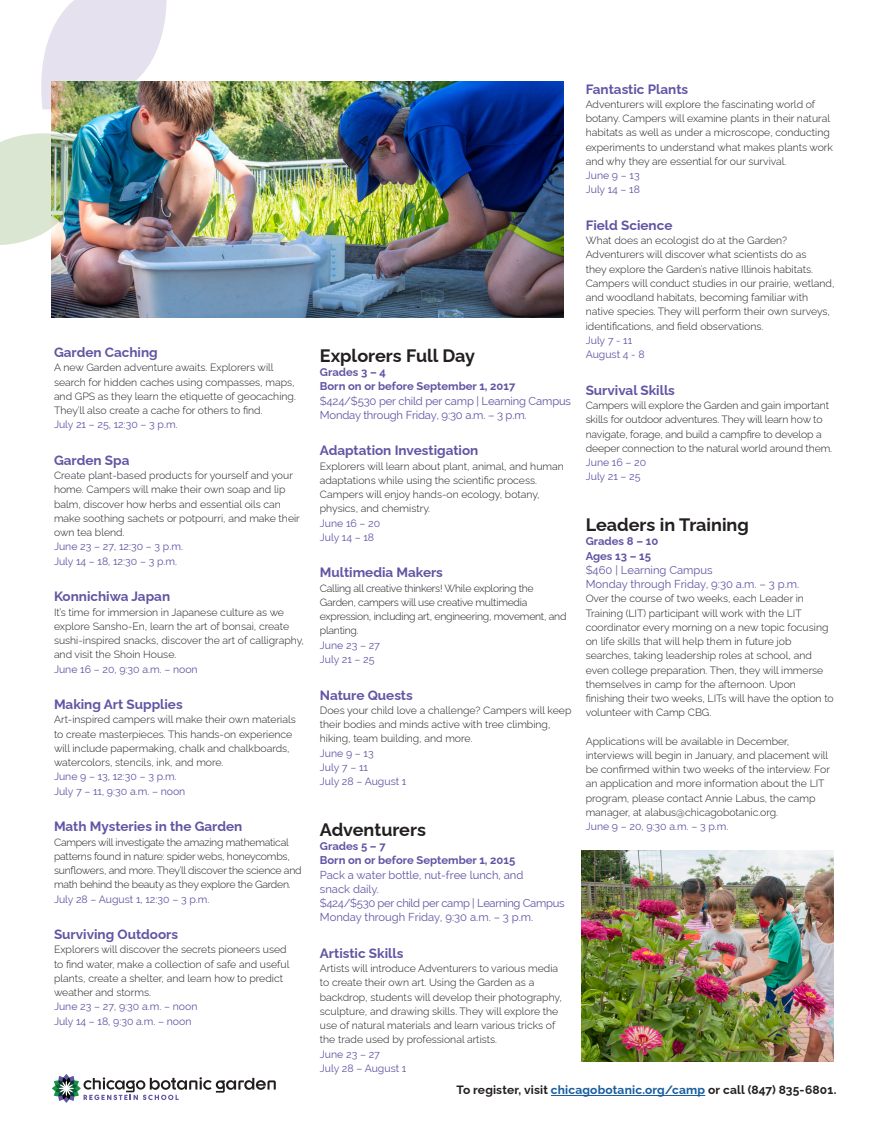
<style>
.page{position:relative;width:891px;height:1134px;background:#fff}
.page>*{position:absolute;margin:0;border:0;box-sizing:border-box;transform-origin:0 0}
.Subhead_2-Helvetica{font:700 18px "Raleway";color:#231f20}
.Subhead_2-Helvetica-2{font:700 13.5px "Raleway";color:#6156a4}
.t1{font:700 12px "Raleway";letter-spacing:.015em;color:#231f20}
.Subhead_2-Helvetica-3{font:11.25px/14.2px "Raleway";letter-spacing:-.015em;color:#6156a4}
.Subhead_2-Helvetica-4{font:300 10.5px/14.2px "Raleway";color:#231f20}
.Subhead_2-Helvetica-5{font:300 10.5px/14.2px "Raleway";letter-spacing:-.02em;color:#231f20}
.Subhead_2-Helvetica-6{font:300 10.5px/14.2px "Raleway";letter-spacing:-.025em;color:#231f20}
.s1{font-weight:400;color:#6156a4}
.s2{font-weight:700;color:#6155a3}
.s3{color:#175d9e}
</style>
<div class="page">
<hr style="left:551px;top:1095px;width:154px;height:1px;background:#175d9e">
<svg style="left:54px;top:1076px;width:222px;height:25px"></svg>
<img style="left:51px;top:81px;width:513px;height:237px">
<img style="left:581px;top:850px;width:253px;height:212px">
<img style="left:41px;top:0;width:134px;height:113px">
<img style="left:0;top:131px;width:97px;height:117px">
<p class="Subhead_2-Helvetica-2" style="left:54px;top:342px;width:105px">Garden Caching</p>
<p class="Subhead_2-Helvetica-4" style="left:54px;top:359px;width:243px">A new Garden adventure awaits. Explorers will search for hidden caches using compasses, maps, and GPS as they learn the etiquette of geocaching.<br>They’ll also create a cache for others to find.<br><span class="s1">July 21 – 25, 12:30 – 3 p.m.</span></p>
<p class="Subhead_2-Helvetica-2" style="left:54px;top:450px;width:77px">Garden Spa</p>
<p class="Subhead_2-Helvetica-4" style="left:54px;top:467px;width:247px">Create plant-based products for yourself and your home. Campers will make their own soap and lip balm, discover how herbs and essential oils can make soothing sachets or potpourri, and make their own tea blend.<br><span class="s1">June 23 – 27, 12:30 – 3 p.m.<br>July 14 – 18, 12:30 – 3 p.m.</span></p>
<p class="Subhead_2-Helvetica-2" style="left:54px;top:586px;width:118px">Konnichiwa Japan</p>
<p class="Subhead_2-Helvetica-4" style="left:54px;top:604px;width:252px">It’s time for immersion in Japanese culture as we explore Sansho-En, learn the art of bonsai, create sushi-inspired snacks, discover the art of calligraphy, and visit the Shoin House.<br><span class="s1">June 16 – 20, 9:30 a.m. – noon</span></p>
<p class="Subhead_2-Helvetica-2" style="left:54px;top:694px;width:130px">Making Art Supplies</p>
<p class="Subhead_2-Helvetica-4" style="left:54px;top:711px;width:243px">Art-inspired campers will make their own materials to create masterpieces. This hands-on experience will include papermaking, chalk and chalkboards, watercolors, stencils, ink, and more.<br><span class="s1">June 9 – 13, 12:30 – 3 p.m.<br>July 7 – 11, 9:30 a.m. – noon</span></p>
<p class="Subhead_2-Helvetica-2" style="left:54px;top:816px;width:190px">Math Mysteries in the Garden</p>
<p class="Subhead_2-Helvetica-5" style="left:54px;top:834px;width:249px">Campers will investigate the amazing mathematical patterns found in nature: spider webs, honeycombs, sunflowers, and more. They’ll discover the science and math behind the beauty as they explore the Garden.<br><span class="s1">July 28 – August 1, 12:30 – 3 p.m.</span></p>
<p class="Subhead_2-Helvetica-2" style="left:54px;top:924px;width:126px">Surviving Outdoors</p>
<p class="Subhead_2-Helvetica-4" style="left:54px;top:941px;width:237px">Explorers will discover the secrets pioneers used to find water, make a collection of safe and useful plants, create a shelter, and learn how to predict weather and storms.<br><span class="s1">June 23 – 27, 9:30 a.m. – noon<br>July 14 – 18, 9:30 a.m. – noon</span></p>
<p class="Subhead_2-Helvetica" style="left:320px;top:342px;width:157px">Explorers Full Day</p>
<p class="Subhead_2-Helvetica-3" style="left:320px;top:365px;width:253px"><span class="s2">Grades 3 – 4<br>Born on or before September 1, 2017 </span>$424/$530 per child per camp | Learning Campus<br>Monday through Friday, 9:30 a.m. – 3 p.m.</p>
<p class="Subhead_2-Helvetica-2" style="left:320px;top:440px;width:160px">Adaptation Investigation</p>
<p class="Subhead_2-Helvetica-4" style="left:320px;top:458px;width:245px">Explorers will learn about plant, animal, and human adaptations while using the scientific process.<br>Campers will enjoy hands-on ecology, botany, physics, and chemistry.<br><span class="s1">June 16 – 20<br>July 14 – 18</span></p>
<p class="Subhead_2-Helvetica-2" style="left:320px;top:562px;width:125px">Multimedia Makers</p>
<p class="Subhead_2-Helvetica-6" style="left:320px;top:580px;width:248px">Calling all creative thinkers! While exploring the<br>Garden, campers will use creative multimedia expression, including art, engineering, movement, and planting.<br><span class="s1">June 23 – 27<br>July 21 – 25</span></p>
<p class="Subhead_2-Helvetica-2" style="left:320px;top:684px;width:94px">Nature Quests</p>
<p class="Subhead_2-Helvetica-4" style="left:320px;top:702px;width:253px">Does your child love a challenge? Campers will keep their bodies and minds active with tree climbing, hiking, team building, and more.<br><span class="s1">June 9 – 13<br>July 7 – 11<br>July 28 – August 1</span></p>
<p class="Subhead_2-Helvetica" style="left:320px;top:816px;width:108px">Adventurers</p>
<p class="Subhead_2-Helvetica-3" style="left:320px;top:839px;width:246px"><span class="s2">Grades 5 – 7<br>Born on or before September 1, 2015<br></span>Pack a water bottle, nut-free lunch, and<br>snack daily.<br>$424/$530 per child per camp | Learning Campus<br>Monday through Friday, 9:30 a.m. – 3 p.m.</p>
<p class="Subhead_2-Helvetica-2" style="left:320px;top:943px;width:85px">Artistic Skills</p>
<p class="Subhead_2-Helvetica-4" style="left:320px;top:960px;width:244px">Artists will introduce Adventurers to various media to create their own art. Using the Garden as a backdrop, students will develop their photography, sculpture, and drawing skills. They will explore the use of natural materials and learn various tricks of the trade used by professional artists.<br><span class="s1">June 23 – 27<br>July 28 – August 1</span></p>
<p class="Subhead_2-Helvetica-2" style="left:586px;top:78px;width:104px">Fantastic Plants</p>
<p class="Subhead_2-Helvetica-4" style="left:586px;top:96px;width:249px">Adventurers will explore the fascinating world of botany. Campers will examine plants in their natural habitats as well as under a microscope, conducting experiments to understand what makes plants work and why they are essential for our survival.<br><span class="s1">June 9 – 13<br>July 14 – 18</span></p>
<p class="Subhead_2-Helvetica-2" style="left:586px;top:215px;width:88px">Field Science</p>
<p class="Subhead_2-Helvetica-4" style="left:586px;top:232px;width:250px">What does an ecologist do at the Garden?<br>Adventurers will discover what scientists do as<br>they explore the Garden’s native Illinois habitats.<br>Campers will conduct studies in our prairie, wetland, and woodland habitats, becoming familiar with native species. They will perform their own surveys, identifications, and field observations.<br><span class="s1">July 7 - 11<br>August 4 - 8</span></p>
<p class="Subhead_2-Helvetica-2" style="left:586px;top:380px;width:91px">Survival Skills</p>
<p class="Subhead_2-Helvetica-4" style="left:586px;top:397px;width:248px">Campers will explore the Garden and gain important skills for outdoor adventures. They will learn how to navigate, forage, and build a campfire to develop a deeper connection to the natural world around them.<br><span class="s1">June 16 – 20<br>July 21 – 25</span></p>
<p class="Subhead_2-Helvetica" style="left:586px;top:511px;width:165px">Leaders in Training</p>
<p class="Subhead_2-Helvetica-3" style="left:586px;top:534px;width:215px"><span class="s2">Grades 8 – 10<br>Ages 13 – 15<br></span>$460 | Learning Campus<br>Monday through Friday, 9:30 a.m. – 3 p.m.</p>
<p class="Subhead_2-Helvetica-4" style="left:586px;top:590px;width:250px">Over the course of two weeks, each Leader in Training (LIT) participant will work with the LIT coordinator every morning on a new topic focusing on life skills that will help them in future job searches, taking leadership roles at school, and even college preparation. Then, they will immerse themselves in camp for the afternoon. Upon finishing their two weeks, LITs will have the option to volunteer with Camp CBG.</p>
<p class="Subhead_2-Helvetica-4" style="left:586px;top:733px;width:246px">Applications will be available in December, interviews will begin in January, and placement will be confirmed within two weeks of the interview. For an application and more information about the LIT program, please contact Annie Labus, the camp manager, at alabus@chicagobotanic.org.<br><span class="s1">June 9 – 20, 9:30 a.m. – 3 p.m.</span></p>
<p class="t1" style="left:456px;top:1081px;width:382px">To register, visit <span class="s3">chicagobotanic.org/camp</span> or call (847) 835-6801.</p>
</div>
